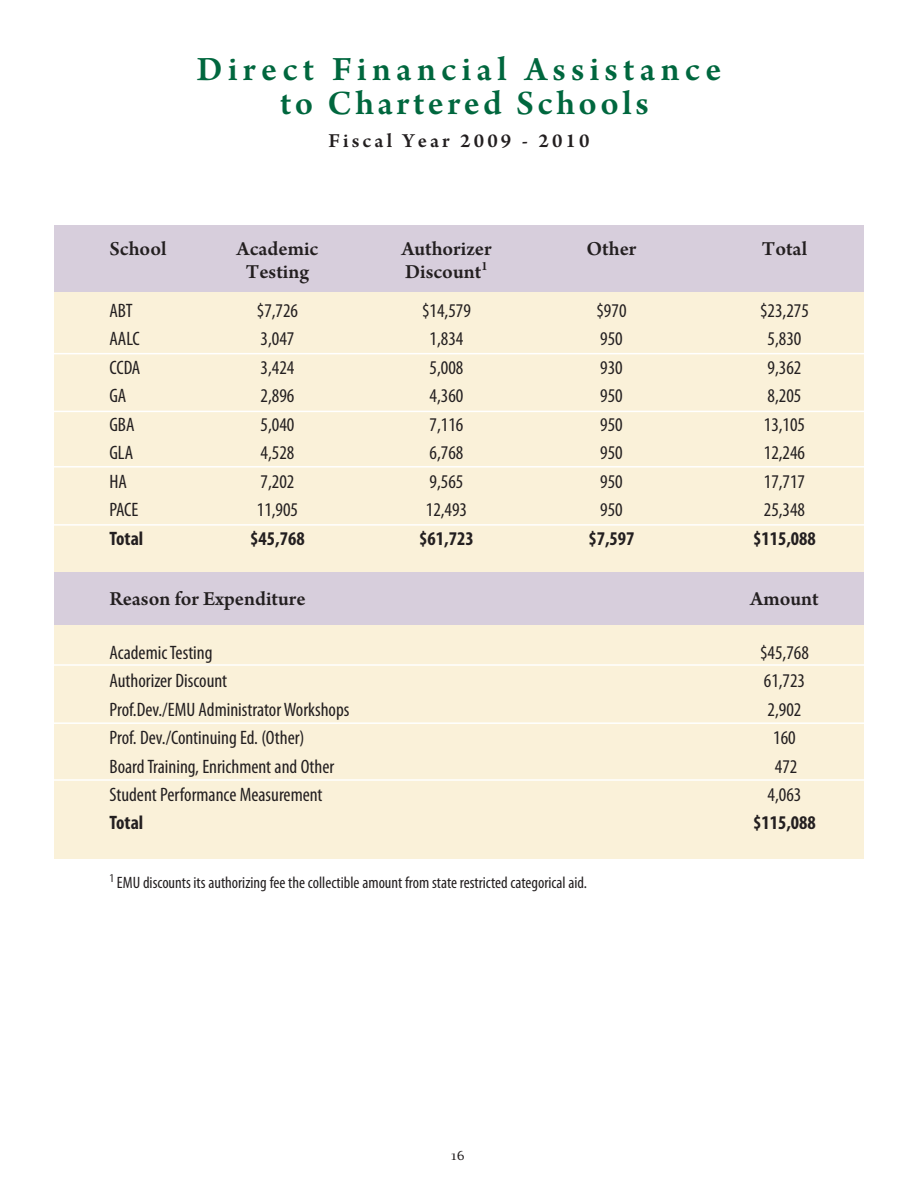
<style>
.page{position:relative;width:918px;height:1188px;background:#fff}
.page>*{position:absolute;margin:0;border:0;box-sizing:border-box;transform-origin:0 0}
.t1{font:600 36px/34.5px "Arno Pro";letter-spacing:.15em;color:#00673e;text-align:center}
.t2{font:600 21px "Arno Pro";color:#231f20}
.t3{font:600 21px "Arno Pro";letter-spacing:.15em;color:#231f20}
.t4{font:condensed 19.5px "Myriad Pro";color:#231f20}
.t5{font:700 condensed 19.5px "Myriad Pro";color:#231f20}
.t6{font:condensed 16.5px "Myriad Pro";color:#231f20}
.t7{font:15px "Eidetic Neo";color:#231f20}
</style>
<div class="page">
<div style="left:54px;top:225px;width:810px;height:634px;background:#faf1d9"></div>
<div style="left:54px;top:573px;width:810px;height:52px;background:#d7cedc"></div>
<div style="left:54px;top:225px;width:810px;height:66px;background:#d7cedc"></div>
<hr style="left:54px;top:353px;width:810px;height:1px;background:#fff">
<hr style="left:54px;top:411px;width:810px;height:1px;background:#fff">
<hr style="left:54px;top:466px;width:810px;height:2px;background:#fff">
<hr style="left:54px;top:524px;width:810px;height:2px;background:#fff">
<hr style="left:54px;top:779px;width:810px;height:2px;background:#fff">
<hr style="left:54px;top:722px;width:810px;height:2px;background:#fff">
<hr style="left:54px;top:664px;width:810px;height:2px;background:#fff">
<h1 class="t1" style="left:197px;top:55px;width:526px">Direct Financial Assistance to Chartered Schools</h1>
<p class="t3" style="left:328px;top:134px;width:263px">Fiscal Year 2009 - 2010</p>
<p class="t2" style="left:110px;top:241px;width:58px">School</p>
<p class="t2" style="left:237px;top:241px;width:83px">Academic</p>
<p class="t2" style="left:401px;top:241px;width:92px">Authorizer</p>
<p class="t2" style="left:586px;top:241px;width:52px">Other</p>
<p class="t2" style="left:762px;top:241px;width:47px">Total</p>
<p class="t2" style="left:246px;top:264px;width:65px">Testing</p>
<p class="t2" style="left:405px;top:264px;width:84px">Discount<sup>1</sup></p>
<p class="t4" style="left:110px;top:303px;width:25px">ABT</p>
<p class="t4" style="left:257px;top:303px;width:43px">$7,726</p>
<p class="t4" style="left:422px;top:303px;width:50px">$14,579</p>
<p class="t4" style="left:596px;top:303px;width:32px">$970</p>
<p class="t4" style="left:760px;top:303px;width:50px">$23,275</p>
<p class="t4" style="left:110px;top:332px;width:32px">AALC</p>
<p class="t4" style="left:261px;top:332px;width:35px">3,047</p>
<p class="t4" style="left:430px;top:332px;width:35px">1,834</p>
<p class="t4" style="left:600px;top:332px;width:24px">950</p>
<p class="t4" style="left:768px;top:332px;width:35px">5,830</p>
<p class="t4" style="left:110px;top:360px;width:32px">CCDA</p>
<p class="t4" style="left:261px;top:360px;width:35px">3,424</p>
<p class="t4" style="left:430px;top:360px;width:35px">5,008</p>
<p class="t4" style="left:600px;top:360px;width:24px">930</p>
<p class="t4" style="left:768px;top:360px;width:35px">9,362</p>
<p class="t4" style="left:110px;top:389px;width:18px">GA</p>
<p class="t4" style="left:261px;top:389px;width:35px">2,896</p>
<p class="t4" style="left:430px;top:389px;width:35px">4,360</p>
<p class="t4" style="left:600px;top:389px;width:24px">950</p>
<p class="t4" style="left:768px;top:389px;width:35px">8,205</p>
<p class="t4" style="left:110px;top:417px;width:27px">GBA</p>
<p class="t4" style="left:261px;top:417px;width:35px">5,040</p>
<p class="t4" style="left:430px;top:417px;width:35px">7,116</p>
<p class="t4" style="left:600px;top:417px;width:24px">950</p>
<p class="t4" style="left:764px;top:417px;width:43px">13,105</p>
<p class="t4" style="left:110px;top:446px;width:25px">GLA</p>
<p class="t4" style="left:261px;top:446px;width:35px">4,528</p>
<p class="t4" style="left:430px;top:446px;width:35px">6,768</p>
<p class="t4" style="left:600px;top:446px;width:24px">950</p>
<p class="t4" style="left:764px;top:446px;width:43px">12,246</p>
<p class="t4" style="left:110px;top:474px;width:19px">HA</p>
<p class="t4" style="left:261px;top:474px;width:35px">7,202</p>
<p class="t4" style="left:430px;top:474px;width:35px">9,565</p>
<p class="t4" style="left:600px;top:474px;width:24px">950</p>
<p class="t4" style="left:764px;top:474px;width:43px">17,717</p>
<p class="t4" style="left:110px;top:503px;width:30px">PACE</p>
<p class="t4" style="left:257px;top:503px;width:43px">11,905</p>
<p class="t4" style="left:426px;top:503px;width:43px">12,493</p>
<p class="t4" style="left:600px;top:503px;width:24px">950</p>
<p class="t4" style="left:764px;top:503px;width:43px">25,348</p>
<p class="t5" style="left:110px;top:531px;width:35px">Total</p>
<p class="t5" style="left:250px;top:531px;width:56px">$45,768</p>
<p class="t5" style="left:419px;top:531px;width:56px">$61,723</p>
<p class="t5" style="left:588px;top:531px;width:48px">$7,597</p>
<p class="t5" style="left:753px;top:531px;width:64px">$115,088</p>
<p class="t2" style="left:110px;top:591px;width:198px">Reason for Expenditure</p>
<p class="t2" style="left:750px;top:591px;width:70px">Amount</p>
<p class="t4" style="left:110px;top:645px;width:105px">AcademicTesting</p>
<p class="t4" style="left:760px;top:645px;width:50px">$45,768</p>
<p class="t4" style="left:110px;top:674px;width:119px">Authorizer Discount</p>
<p class="t4" style="left:764px;top:674px;width:43px">61,723</p>
<p class="t4" style="left:110px;top:702px;width:242px">Prof.Dev./EMU AdministratorWorkshops</p>
<p class="t4" style="left:768px;top:702px;width:35px">2,902</p>
<p class="t4" style="left:110px;top:731px;width:197px">Prof. Dev./Continuing Ed. (Other)</p>
<p class="t4" style="left:773px;top:731px;width:24px">160</p>
<p class="t4" style="left:110px;top:759px;width:226px">BoardTraining, Enrichment and Other</p>
<p class="t4" style="left:775px;top:759px;width:24px">472</p>
<p class="t4" style="left:110px;top:788px;width:215px">Student Performance Measurement</p>
<p class="t4" style="left:768px;top:788px;width:35px">4,063</p>
<p class="t5" style="left:110px;top:816px;width:35px">Total</p>
<p class="t5" style="left:753px;top:816px;width:64px">$115,088</p>
<p class="t6" style="left:110px;top:877px;width:479px"><sup>1</sup> EMU discounts its authorizing fee the collectible amount from state restricted categorical aid.</p>
<p class="t7" style="left:451px;top:1146px;width:15px">16</p>
</div>
